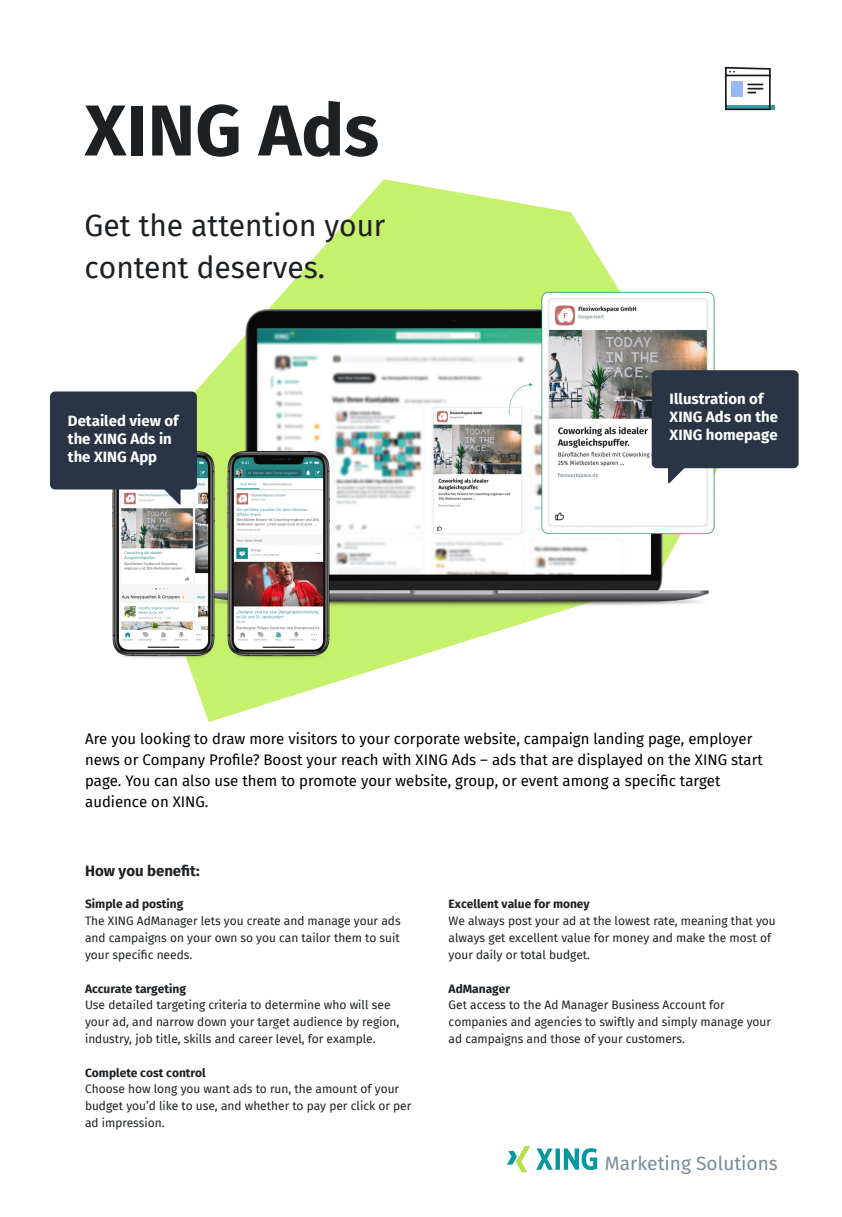
<style>
.page{position:relative;width:842px;height:1217px;background:#fff}
.page>*{position:absolute;margin:0;border:0;box-sizing:border-box;transform-origin:0 0}
.t1{font:72px "XING Sans Bold";color:#1d2124}
.t2{font:30px/42px "XING Sans Regular";color:#1d2124}
.t3{font:19.2px "XING Sans Regular";color:#7c8a9c}
.t4{font:15px/21px "XING Sans Regular";color:#000}
.t5{font:15px/18px "XING Sans Bold";color:#fff}
.t6{font:15px "XING Sans Bold";color:#1d2124}
.t7{font:12px/16.8px "XING Sans Regular";color:#1d2124}
.t8{font:12px "XING Sans Bold";color:#1d2124}
</style>
<div class="page">
<svg style="left:187px;top:179px;width:427px;height:542px"></svg>
<img style="left:192px;top:282px;width:523px;height:330px">
<img style="left:113px;top:451px;width:102px;height:209px">
<img style="left:227px;top:451px;width:102px;height:209px">
<svg style="left:652px;top:370px;width:147px;height:113px;background:#444e5c"></svg>
<svg style="left:50px;top:391px;width:147px;height:113px;background:#424c5a"></svg>
<div style="left:726px;top:105px;width:49px;height:5px;background:#359e9e"></div>
<svg style="left:725px;top:67px;width:46px;height:43px"></svg>
<svg style="left:507px;top:1145px;width:23px;height:26px"></svg>
<svg style="left:536px;top:1148px;width:61px;height:21px"></svg>
<h1 class="t1" style="left:85px;top:84px;width:296px">XING Ads</h1>
<h2 class="t2" style="left:85px;top:204px;width:302px">Get the attention your content deserves.</h2>
<p class="t5" style="left:68px;top:411px;width:112px">Detailed view of the XING Ads in the XING App</p>
<p class="t5" style="left:670px;top:390px;width:110px">Illustration of<br>XING Ads on the<br>XING homepage</p>
<p class="t4" style="left:85px;top:728px;width:679px">Are you looking to draw more visitors to your corporate website, campaign landing page, employer news or Company Profile? Boost your reach with XING Ads – ads that are displayed on the XING start page. You can also use them to promote your website, group, or event among a specific target audience on XING.</p>
<p class="t6" style="left:85px;top:860px;width:116px">How you benefit:</p>
<p class="t8" style="left:85px;top:896px;width:100px">Simple ad posting</p>
<p class="t7" style="left:85px;top:912px;width:317px;text-align:justify">The XING AdManager lets you create and manage your ads and campaigns on your own so you can tailor them to suit your specific needs.</p>
<p class="t8" style="left:85px;top:980px;width:103px">Accurate targeting</p>
<p class="t7" style="left:85px;top:996px;width:316px">Use detailed targeting criteria to determine who will see your ad, and narrow down your target audience by region, industry, job title, skills and career level, for example.</p>
<p class="t8" style="left:85px;top:1064px;width:122px">Complete cost control</p>
<p class="t7" style="left:85px;top:1080px;width:328px">Choose how long you want ads to run, the amount of your budget you’d like to use, and whether to pay per click or per ad impression.</p>
<p class="t8" style="left:449px;top:896px;width:143px">Excellent value for money</p>
<p class="t7" style="left:449px;top:912px;width:329px">We always post your ad at the lowest rate, meaning that you always get excellent value for money and make the most of your daily or total budget.</p>
<p class="t8" style="left:449px;top:980px;width:63px">AdManager</p>
<p class="t7" style="left:449px;top:996px;width:324px">Get access to the Ad Manager Business Account for companies and agencies to swiftly and simply manage your ad campaigns and those of your customers.</p>
<h3 class="t3" style="left:605px;top:1150px;width:174px">Marketing Solutions</h3>
</div>
